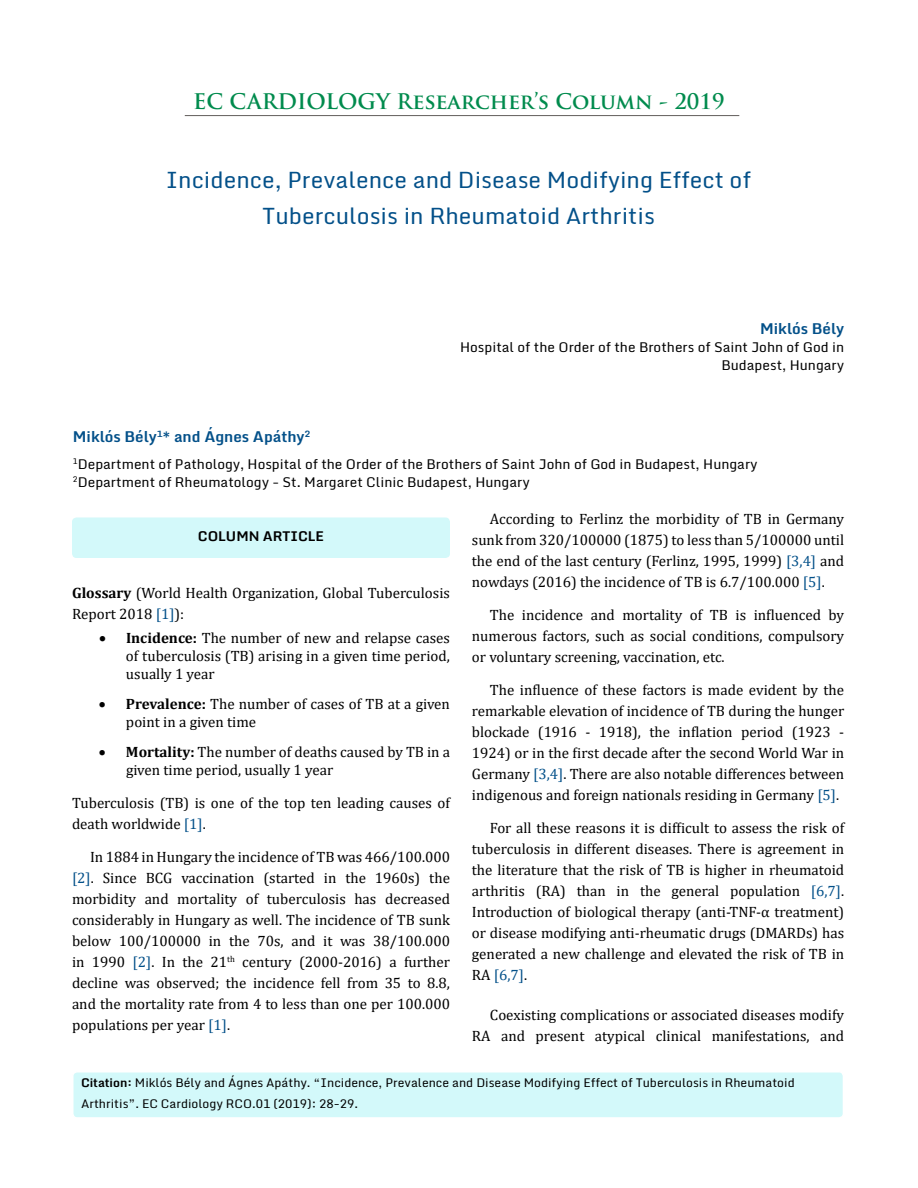
<style>
.page{position:relative;width:918px;height:1188px;background:#fff}
.page>*{position:absolute;margin:0;border:0;box-sizing:border-box;transform-origin:0 0}
.t1{font:22.5px/36px "Monda";color:#035089;text-align:center}
.t2{font:700 21px "Trajan Pro";color:#008b4d}
.t3{font:15px/21px "Cambria";color:#000;text-align:justify}
.t4{font:700 15px "Monda";color:#035089}
.t5{font:13.5px/18px "Monda";color:#000;text-align:right}
.t6{font:700 13.5px "Monda";color:#000}
.t7{font:12px/21px "Monda";color:#000}
.s1{font-weight:700}
.s2{color:#035089}
</style>
<div class="page">
<div style="left:73px;top:1072px;width:770px;height:46px;background:#d3f9fa;border-radius:4px"></div>
<div style="left:72px;top:1071px;width:772px;height:48px;border:2px solid #fff;border-radius:4px"></div>
<hr style="left:185px;top:115px;width:554px;height:1px;background:#625d5b">
<div style="left:72px;top:518px;width:378px;height:40px;background:#d3f9fa;border-radius:4px"></div>
<h2 class="t2" style="left:193px;top:88px;width:533px">EC CARDIOLOGY Researcher’s Column - 2019</h2>
<h1 class="t1" style="left:166px;top:163px;width:587px">Incidence, Prevalence and Disease Modifying Effect of<br>Tuberculosis in Rheumatoid Arthritis</h1>
<p class="t4" style="left:760px;top:316px;width:85px">Miklós Bély</p>
<p class="t5" style="left:460px;top:339px;width:386px">Hospital of the Order of the Brothers of Saint John of God in<br>Budapest, Hungary</p>
<p class="t4" style="left:73px;top:424px;width:239px">Miklós Bély<sup>1</sup>* and Ágnes Apáthy<sup>2</sup></p>
<p class="t5" style="left:73px;top:455px;width:686px;text-align:left"><sup>1</sup>Department of Pathology, Hospital of the Order of the Brothers of Saint John of God in Budapest, Hungary<br><sup>2</sup>Department of Rheumatology - St. Margaret Clinic Budapest, Hungary</p>
<p class="t6" style="left:198px;top:525px;width:128px">COLUMN ARTICLE</p>
<p class="t3" style="left:72px;top:582px;width:379px"><span class="s1">Glossary</span> (World Health Organization, Global Tuberculosis<br>Report 2018 <span class="s2">[1]</span>):</p>
<p class="t3" style="left:126px;top:628px;width:326px;line-height:18px;text-indent:-27px">• <span class="s1">Incidence:</span> The number of new and relapse cases of tuberculosis (TB) arising in a given time period, usually 1 year</p>
<p class="t3" style="left:126px;top:694px;width:326px;line-height:18px;text-indent:-27px">• <span class="s1">Prevalence:</span> The number of cases of TB at a given point in a given time</p>
<p class="t3" style="left:126px;top:742px;width:325px;line-height:18px;text-indent:-27px">• <span class="s1">Mortality:</span> The number of deaths caused by TB in a given time period, usually 1 year</p>
<p class="t3" style="left:72px;top:792px;width:380px">Tuberculosis (TB) is one of the top ten leading causes of death worldwide <span class="s2">[1]</span>.</p>
<p class="t3" style="left:72px;top:846px;width:380px;text-indent:18px">In 1884 in Hungary the incidence of TB was 466/100.000 <span class="s2">[2]</span>. Since BCG vaccination (started in the 1960s) the morbidity and mortality of tuberculosis has decreased considerably in Hungary as well. The incidence of TB sunk below 100/100000 in the 70s, and it was 38/100.000 in 1990 <span class="s2">[2]</span>. In the 21<sup>th</sup> century (2000-2016) a further decline was observed; the incidence fell from 35 to 8.8, and the mortality rate from 4 to less than one per 100.000 populations per year <span class="s2">[1]</span>.</p>
<p class="t3" style="left:472px;top:508px;width:374px;text-indent:18px">According to Ferlinz the morbidity of TB in Germany sunk from 320/100000 (1875) to less than 5/100000 until the end of the last century (Ferlinz, 1995, 1999) <span class="s2">[3,4]</span> and nowdays (2016) the incidence of TB is 6.7/100.000 <span class="s2">[5]</span>.</p>
<p class="t3" style="left:472px;top:604px;width:374px;text-indent:18px">The incidence and mortality of TB is influenced by numerous factors, such as social conditions, compulsory or voluntary screening, vaccination, etc.</p>
<p class="t3" style="left:472px;top:679px;width:374px;text-indent:18px">The influence of these factors is made evident by the remarkable elevation of incidence of TB during the hunger blockade (1916 - 1918), the inflation period (1923 - 1924) or in the first decade after the second World War in Germany <span class="s2">[3,4]</span>. There are also notable differences between indigenous and foreign nationals residing in Germany <span class="s2">[5]</span>.</p>
<p class="t3" style="left:472px;top:817px;width:374px;text-indent:18px">For all these reasons it is difficult to assess the risk of tuberculosis in different diseases. There is agreement in the literature that the risk of TB is higher in rheumatoid arthritis (RA) than in the general population <span class="s2">[6,7]</span>.<br>Introduction of biological therapy (anti-TNF-α treatment) or disease modifying anti-rheumatic drugs (DMARDs) has generated a new challenge and elevated the risk of TB in RA <span class="s2">[6,7]</span>.</p>
<p class="t3" style="left:472px;top:1005px;width:374px;text-align:right">Coexisting complications or associated diseases modify<br>RA and present atypical clinical manifestations, and</p>
<p class="t7" style="left:81px;top:1073px;width:715px"><span class="s1">Citation:</span> Miklós Bély and Ágnes Apáthy. “Incidence, Prevalence and Disease Modifying Effect of Tuberculosis in Rheumatoid<br>Arthritis”. EC Cardiology RCO.01 (2019): 28-29.</p>
</div>
